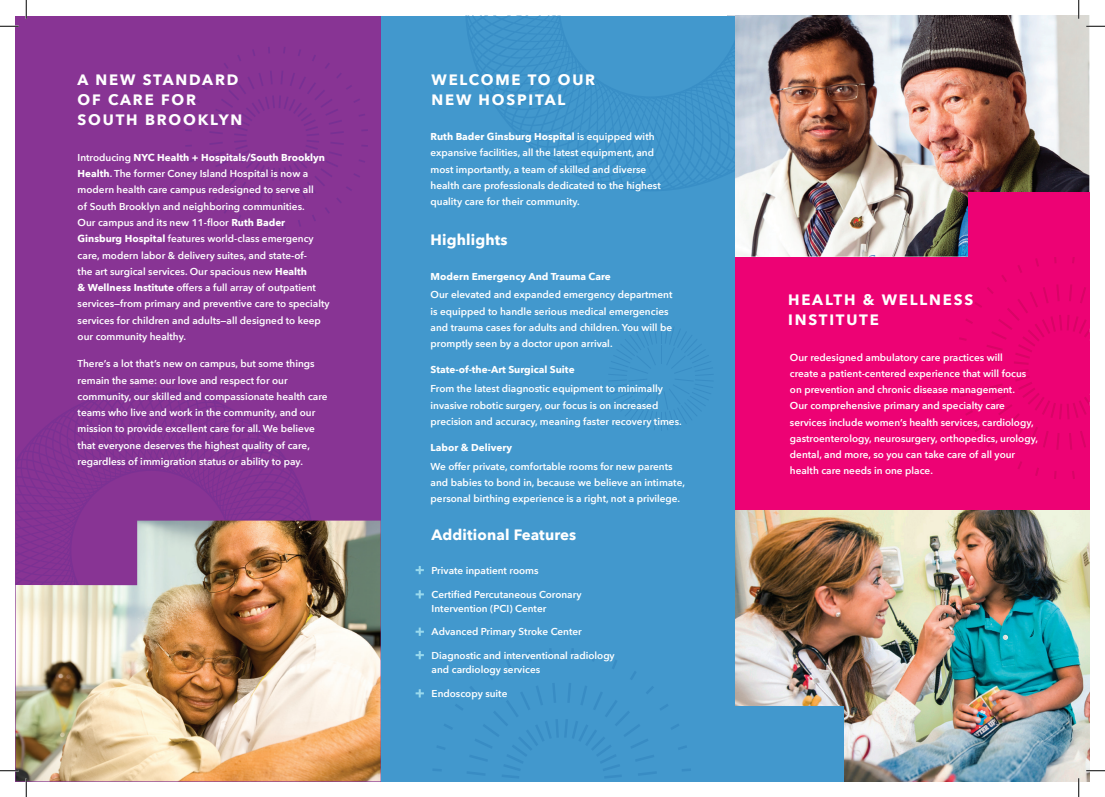
<style>
.page{position:relative;width:1105px;height:797px;background:#fff}
.page>*{position:absolute;margin:0;border:0;box-sizing:border-box;transform-origin:0 0}
.t1{font:700 15px/20px "Avenir Next";letter-spacing:.12em;color:#fff}
.t2{font:700 15px "Avenir Next";letter-spacing:.01em;color:#fff}
.t3{font:600 10px/16.2px "Avenir Next";color:#fff}
.t4{font:700 10px "Avenir Next";color:#fff}
.s1{font-weight:700}
</style>
<div class="page">
<img style="left:727px;top:15px;width:362px;height:241px">
<div style="left:381px;top:16px;width:354px;height:765px;background:#4298cd"></div>
<div style="left:735px;top:256px;width:354px;height:264px;background:#ed0274"></div>
<img style="left:735px;top:510px;width:354px;height:271px">
<svg style="left:433px;top:648px;width:258px;height:130px"></svg>
<div style="left:16px;top:16px;width:365px;height:765px;background:#883494"></div>
<svg style="left:185px;top:47px;width:183px;height:182px"></svg>
<div style="left:733px;top:706px;width:111px;height:75px;background:#4298cd"></div>
<svg style="left:16px;top:388px;width:295px;height:132px"></svg>
<img style="left:16px;top:520px;width:365px;height:261px">
<svg style="left:609px;top:325px;width:104px;height:105px"></svg>
<svg style="left:956px;top:256px;width:134px;height:223px"></svg>
<div style="left:968px;top:192px;width:121px;height:64px;background:#ed0274"></div>
<svg style="left:416px;top:689px;width:8px;height:8px"></svg>
<svg style="left:416px;top:651px;width:8px;height:8px"></svg>
<svg style="left:416px;top:627px;width:8px;height:9px"></svg>
<svg style="left:416px;top:590px;width:8px;height:8px"></svg>
<svg style="left:416px;top:566px;width:8px;height:8px"></svg>
<svg style="left:0;top:25px;width:19px;height:2px"></svg>
<svg style="left:1086px;top:25px;width:19px;height:2px"></svg>
<svg style="left:0;top:770px;width:19px;height:1px"></svg>
<svg style="left:1086px;top:770px;width:19px;height:1px"></svg>
<svg style="left:25px;top:0;width:2px;height:19px"></svg>
<svg style="left:25px;top:778px;width:2px;height:19px"></svg>
<svg style="left:1078px;top:0;width:1px;height:19px"></svg>
<svg style="left:1078px;top:778px;width:1px;height:19px"></svg>
<h1 class="t1" style="left:78px;top:70px;width:166px">A NEW STANDARD<br>OF CARE FOR<br>SOUTH BROOKLYN</h1>
<p class="t3" style="left:78px;top:149px;width:253px">Introducing <span class="s1">NYC Health + Hospitals/South Brooklyn Health</span>. The former Coney Island Hospital is now a modern health care campus redesigned to serve all<br>of South Brooklyn and neighboring communities.<br>Our campus and its new 11-floor <span class="s1">Ruth Bader Ginsburg Hospital</span> features world-class emergency care, modern labor &amp; delivery suites, and state-of-<br>the art surgical services. Our spacious new <span class="s1">Health<br>&amp; Wellness Institute</span> offers a full array of outpatient services—from primary and preventive care to specialty services for children and adults—all designed to keep our community healthy.</p>
<p class="t3" style="left:78px;top:355px;width:252px">There’s a lot that’s new on campus, but some things remain the same: our love and respect for our community, our skilled and compassionate health care teams who live and work in the community, and our mission to provide excellent care for all. We believe that everyone deserves the highest quality of care, regardless of immigration status or ability to pay.</p>
<h1 class="t1" style="left:431px;top:70px;width:165px">WELCOME TO OUR<br>NEW HOSPITAL</h1>
<p class="t3" style="left:431px;top:128px;width:232px"><span class="s1">Ruth Bader Ginsburg Hospital</span> is equipped with expansive facilities, all the latest equipment, and most importantly, a team of skilled and diverse health care professionals dedicated to the highest quality care for their community.</p>
<h1 class="t2" style="left:431px;top:227px;width:79px">Highlights</h1>
<p class="t4" style="left:431px;top:267px;width:182px">Modern Emergency And Trauma Care</p>
<p class="t3" style="left:431px;top:286px;width:243px">Our elevated and expanded emergency department is equipped to handle serious medical emergencies and trauma cases for adults and children. You will be promptly seen by a doctor upon arrival.</p>
<p class="t4" style="left:431px;top:361px;width:145px">State-of-the-Art Surgical Suite</p>
<p class="t3" style="left:431px;top:380px;width:253px">From the latest diagnostic equipment to minimally invasive robotic surgery, our focus is on increased precision and accuracy, meaning faster recovery times.</p>
<p class="t4" style="left:431px;top:439px;width:83px">Labor &amp; Delivery</p>
<p class="t3" style="left:431px;top:458px;width:256px">We offer private, comfortable rooms for new parents and babies to bond in, because we believe an intimate, personal birthing experience is a right, not a privilege.</p>
<h1 class="t2" style="left:431px;top:522px;width:146px">Additional Features</h1>
<p class="t3" style="left:432px;top:562px;width:108px">Private inpatient rooms</p>
<p class="t3" style="left:432px;top:587px;width:151px;line-height:13.8px">Certified Percutaneous Coronary<br>Intervention (PCI) Center</p>
<p class="t3" style="left:432px;top:623px;width:152px">Advanced Primary Stroke Center</p>
<p class="t3" style="left:432px;top:648px;width:185px;line-height:13.8px">Diagnostic and interventional radiology and cardiology services</p>
<p class="t3" style="left:432px;top:685px;width:77px">Endoscopy suite</p>
<h1 class="t1" style="left:788px;top:289px;width:187px">HEALTH &amp; WELLNESS<br>INSTITUTE</h1>
<p class="t3" style="left:790px;top:349px;width:250px">Our redesigned ambulatory care practices will<br>create a patient-centered experience that will focus on prevention and chronic disease management.<br>Our comprehensive primary and specialty care services include women’s health services, cardiology, gastroenterology, neurosurgery, orthopedics, urology, dental, and more, so you can take care of all your health care needs in one place.</p>
</div>
